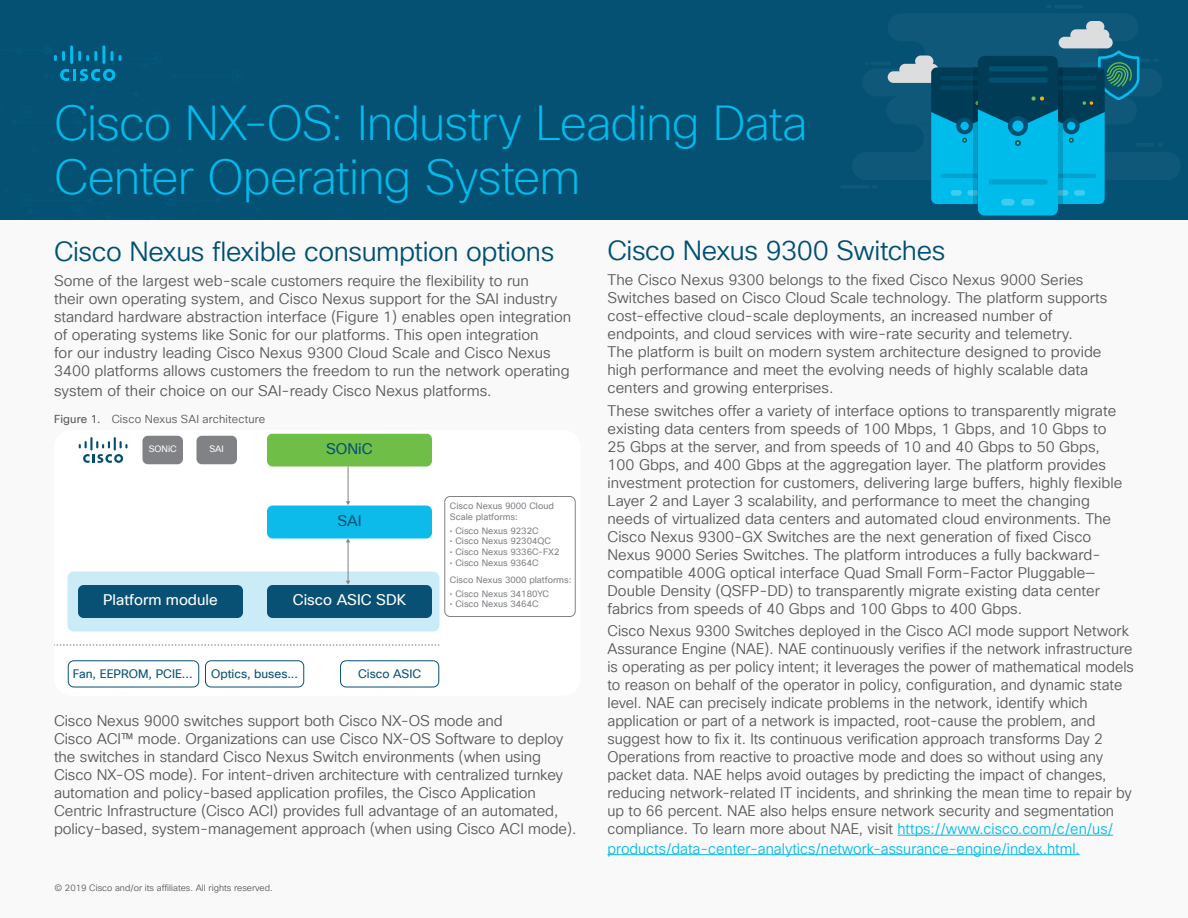
<style>
.page{position:relative;width:1188px;height:918px;background:#fff}
.page>*{position:absolute;margin:0;border:0;box-sizing:border-box;transform-origin:0 0}
.t1{font:200 48px/54px "Cisco Sans TT";letter-spacing:-.02em;color:#01bcec}
.Subhead2_Indigo{font:27px "Cisco Sans TT Light";letter-spacing:-.015em;color:#005073}
.Body{font:15px/18px "Cisco Sans TT Light";color:#57585a}
.Body-2{font:15px "Cisco Sans TT Light";color:#01bcec}
.t2{font:15px "Cisco Sans TT";color:#fff}
.t3{font:15px "Cisco Sans TT";color:#085174}
.t4{font:12px "Cisco Sans TT";color:#085174}
.FigureCaption{font:11.25px "Cisco Sans TT Light";letter-spacing:.015em;color:#57585a}
.t5{font:9px/10.8px "Cisco Sans TT";color:#808285}
.t6{font:9px "Cisco Sans TT Light";color:#57585a}
.t7{font:9px "Cisco Sans TT";color:#fff}
.s1{font-family:"Cisco Sans TT"}
.s2{color:#01bcec}
</style>
<div class="page">
<div style="left:0;top:0;width:1188px;height:220px;background:#045174"></div>
<hr style="left:840px;top:185px;width:29px;height:4px;background:#0f5879;border-radius:2px">
<svg style="left:852px;top:5px;width:328px;height:211px"></svg>
<div style="left:989px;top:66px;width:59px;height:5px;background:#005270;border-radius:2px"></div>
<div style="left:989px;top:78px;width:59px;height:5px;background:#005270;border-radius:2px"></div>
<div style="left:989px;top:179px;width:59px;height:6px;background:#01a1cd;border-radius:2px"></div>
<svg style="left:973px;top:67px;width:5px;height:137px"></svg>
<svg style="left:1058px;top:67px;width:5px;height:137px"></svg>
<div style="left:1059px;top:37px;width:54px;height:11px;background:#dcdddf;border-radius:6px"></div>
<div style="left:1070px;top:29px;width:39px;height:12px;background:#dcdddf;border-radius:6px"></div>
<div style="left:1086px;top:21px;width:18px;height:12px;background:#dcdddf;border-radius:6px"></div>
<svg style="left:60px;top:69px;width:55px;height:12px"></svg>
<svg style="left:54px;top:51px;width:11px;height:10px"></svg>
<hr style="left:70px;top:45px;width:3px;height:19px;background:#01bcec">
<svg style="left:78px;top:51px;width:19px;height:10px"></svg>
<hr style="left:102px;top:45px;width:3px;height:19px;background:#01bcec">
<svg style="left:110px;top:51px;width:3px;height:10px"></svg>
<svg style="left:119px;top:55px;width:3px;height:6px"></svg>
<div style="left:0;top:220px;width:1188px;height:698px;background:#f9f9f9"></div>
<div style="left:54px;top:430px;width:526px;height:266px;background:#fff;border-radius:18px"></div>
<div style="left:142px;top:436px;width:41px;height:28px;background:#808285;border-radius:5px"></div>
<div style="left:196px;top:436px;width:41px;height:28px;background:#808285;border-radius:5px"></div>
<div style="left:68px;top:572px;width:372px;height:60px;background:#cbebf7;border-radius:6px"></div>
<div style="left:78px;top:585px;width:165px;height:33px;background:#085174;border-radius:6px"></div>
<div style="left:267px;top:585px;width:165px;height:33px;background:#085174;border-radius:6px"></div>
<div style="left:205px;top:660px;width:99px;height:27px;border:1px solid #085174;border-radius:6px"></div>
<div style="left:340px;top:660px;width:99px;height:27px;border:1px solid #085174;border-radius:6px"></div>
<div style="left:68px;top:660px;width:131px;height:27px;border:1px solid #085174;border-radius:6px"></div>
<div style="left:267px;top:506px;width:165px;height:33px;background:#0cbbea;border-radius:6px"></div>
<div style="left:267px;top:434px;width:165px;height:33px;background:#6fbe48;border-radius:6px"></div>
<svg style="left:54px;top:644px;width:386px;height:2px"></svg>
<div style="left:444px;top:496px;width:132px;height:121px;border:1px solid #808285;border-radius:5px"></div>
<svg style="left:79px;top:437px;width:49px;height:26px"></svg>
<hr style="left:348px;top:467px;width:1px;height:35px;background:#808285">
<svg style="left:346px;top:501px;width:4px;height:4px"></svg>
<hr style="left:348px;top:542px;width:1px;height:39px;background:#808285">
<hr style="left:897px;top:835px;width:216px;height:1px;background:#01bcec">
<hr style="left:608px;top:854px;width:472px;height:1px;background:#01bcec">
<h1 class="t1" style="left:54px;top:98px;width:755px">Cisco NX-OS: Industry Leading Data<br>Center Operating System</h1>
<p class="Subhead2_Indigo" style="left:54px;top:234px;width:502px">Cisco Nexus flexible consumption options</p>
<p class="Body" style="left:54px;top:272px;width:519px">Some of the largest web-scale customers require the flexibility to run<br>their own operating system, and Cisco Nexus support for the SAI industry standard hardware abstraction interface (Figure 1) enables open integration of operating systems like Sonic for our platforms. This open integration<br>for our industry leading Cisco Nexus 9300 Cloud Scale and Cisco Nexus 3400 platforms allows customers the freedom to run the network operating</p>
<p class="Body" style="left:54px;top:382px;width:439px">system of their choice on our SAI-ready Cisco Nexus platforms.</p>
<p class="FigureCaption" style="left:54px;top:411px;width:213px"><span class="s1">Figure 1.</span> Cisco Nexus SAI architecture</p>
<p class="t7" style="left:149px;top:443px;width:29px">SONiC</p>
<p class="t7" style="left:210px;top:443px;width:16px">SAI</p>
<p class="t3" style="left:326px;top:439px;width:48px">SONiC</p>
<p class="t3" style="left:338px;top:511px;width:25px">SAI</p>
<p class="t2" style="left:103px;top:590px;width:116px">Platform module</p>
<p class="t2" style="left:293px;top:590px;width:115px">Cisco ASIC SDK</p>
<p class="t4" style="left:73px;top:666px;width:121px">Fan, EEPROM, PCIE...</p>
<p class="t4" style="left:211px;top:666px;width:89px">Optics, buses...</p>
<p class="t4" style="left:358px;top:666px;width:65px">Cisco ASIC</p>
<p class="t5" style="left:450px;top:501px;width:105px">Cisco Nexus 9000 Cloud<br>Scale platforms:</p>
<p class="t5" style="left:450px;top:525px;width:90px">• Cisco Nexus 9232C</p>
<p class="t5" style="left:450px;top:536px;width:103px">• Cisco Nexus 92304QC</p>
<p class="t5" style="left:450px;top:547px;width:111px">• Cisco Nexus 9336C-FX2</p>
<p class="t5" style="left:450px;top:555px;width:123px;line-height:16.8px">• Cisco Nexus 9364C<br>Cisco Nexus 3000 platforms:</p>
<p class="t5" style="left:450px;top:588px;width:101px">• Cisco Nexus 34180YC</p>
<p class="t5" style="left:450px;top:599px;width:90px">• Cisco Nexus 3464C</p>
<p class="Body" style="left:54px;top:712px;width:524px">Cisco Nexus 9000 switches support both Cisco NX-OS mode and<br>Cisco ACI™ mode. Organizations can use Cisco NX-OS Software to deploy the switches in standard Cisco Nexus Switch environments (when using Cisco NX-OS mode). For intent-driven architecture with centralized turnkey automation and policy-based application profiles, the Cisco Application Centric Infrastructure (Cisco ACI) provides full advantage of an automated, policy-based, system-management approach (when using Cisco ACI mode).</p>
<p class="t6" style="left:54px;top:882px;width:220px">© 2019 Cisco and/or its affiliates. All rights reserved.</p>
<p class="Subhead2_Indigo" style="left:608px;top:233px;width:340px">Cisco Nexus 9300 Switches</p>
<p class="Body" style="left:608px;top:272px;width:501px">The Cisco Nexus 9300 belongs to the fixed Cisco Nexus 9000 Series Switches based on Cisco Cloud Scale technology. The platform supports cost-effective cloud-scale deployments, an increased number of endpoints, and cloud services with wire-rate security and telemetry.<br>The platform is built on modern system architecture designed to provide high performance and meet the evolving needs of highly scalable data centers and growing enterprises.</p>
<p class="Body" style="left:608px;top:402px;width:516px">These switches offer a variety of interface options to transparently migrate existing data centers from speeds of 100 Mbps, 1 Gbps, and 10 Gbps to 25 Gbps at the server, and from speeds of 10 and 40 Gbps to 50 Gbps, 100 Gbps, and 400 Gbps at the aggregation layer. The platform provides investment protection for customers, delivering large buffers, highly flexible Layer 2 and Layer 3 scalability, and performance to meet the changing needs of virtualized data centers and automated cloud environments. The Cisco Nexus 9300-GX Switches are the next generation of fixed Cisco Nexus 9000 Series Switches. The platform introduces a fully backward&shy;compatible 400G optical interface Quad Small Form-Factor Pluggable— Double Density (QSFP-DD) to transparently migrate existing data center fabrics from speeds of 40 Gbps and 100 Gbps to 400 Gbps.</p>
<p class="Body" style="left:608px;top:623px;width:528px">Cisco Nexus 9300 Switches deployed in the Cisco ACI mode support Network Assurance Engine (NAE). NAE continuously verifies if the network infrastructure is operating as per policy intent; it leverages the power of mathematical models to reason on behalf of the operator in policy, configuration, and dynamic state level. NAE can precisely indicate problems in the network, identify which application or part of a network is impacted, root-cause the problem, and suggest how to fix it. Its continuous verification approach transforms Day 2<br>Operations from reactive to proactive mode and does so without using any packet data. NAE helps avoid outages by predicting the impact of changes, reducing network-related IT incidents, and shrinking the mean time to repair by up to 66 percent. NAE also helps ensure network security and segmentation compliance. To learn more about NAE, visit <span class="s2">https://www.cisco.com/c/en/us/</span></p>
<p class="Body-2" style="left:608px;top:839px;width:474px">products/data-center-analytics/network-assurance-engine/index.html.</p>
</div>
